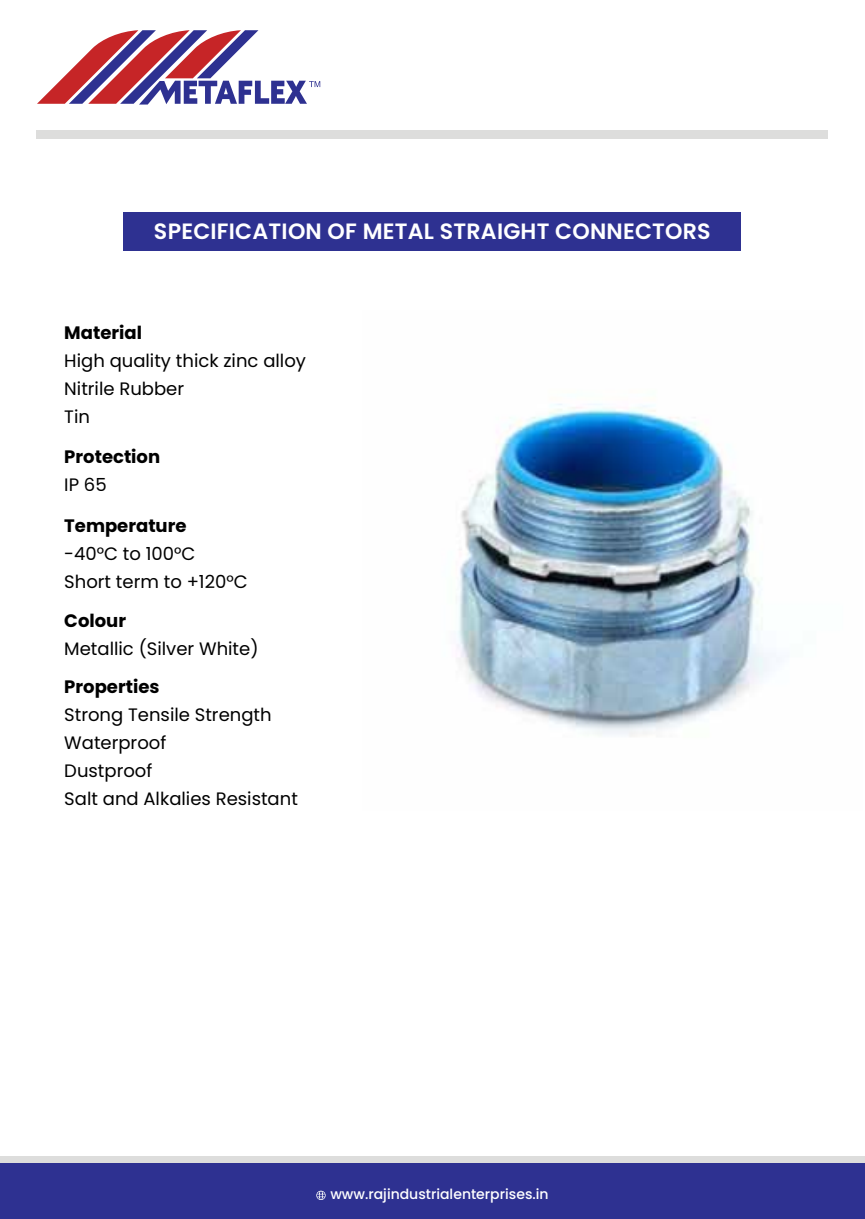
<style>
.page{position:relative;width:865px;height:1219px;background:#fff}
.page>*{position:absolute;margin:0;border:0;box-sizing:border-box;transform-origin:0 0}
.t1{font:600 22.1px "Poppins";letter-spacing:.01em;color:#fff}
.t2{font:18px/28px "Poppins";color:#000}
.t3{font:700 18px "Poppins";color:#000}
.t4{font:500 14px "Poppins";color:#fff}
</style>
<div class="page">
<div style="left:0;top:1156px;width:865px;height:63px;background:#dddddc"></div>
<div style="left:0;top:1163px;width:865px;height:56px;background:#2e3191"></div>
<div style="left:123px;top:212px;width:618px;height:39px;background:#2e3191"></div>
<div style="left:37px;top:131px;width:791px;height:8px;background:#dddddc"></div>
<svg style="left:37px;top:30px;width:283px;height:75px"></svg>
<svg style="left:316px;top:1191px;width:9px;height:9px"></svg>
<img style="left:457px;top:404px;width:323px;height:333px">
<p class="t1" style="left:154px;top:219px;width:558px">SPECIFICATION OF METAL STRAIGHT CONNECTORS</p>
<p class="t3" style="left:64px;top:323px;width:79px">Material</p>
<p class="t2" style="left:64px;top:347px;width:243px">High quality thick zinc alloy<br>Nitrile Rubber<br>Tin</p>
<p class="t3" style="left:64px;top:446px;width:97px">Protection</p>
<p class="t2" style="left:64px;top:471px;width:44px">IP 65</p>
<p class="t3" style="left:64px;top:515px;width:124px">Temperature</p>
<p class="t2" style="left:64px;top:540px;width:185px">-40°C to 100°C<br>Short term to +120°C</p>
<p class="t3" style="left:64px;top:610px;width:63px">Colour</p>
<p class="t2" style="left:64px;top:634px;width:196px">Metallic (Silver White)</p>
<p class="t3" style="left:64px;top:676px;width:97px">Properties</p>
<p class="t2" style="left:64px;top:700px;width:235px">Strong Tensile Strength<br>Waterproof<br>Dustproof<br>Salt and Alkalies Resistant</p>
<p class="t4" style="left:330px;top:1186px;width:220px">www.rajindustrialenterprises.in</p>
</div>
